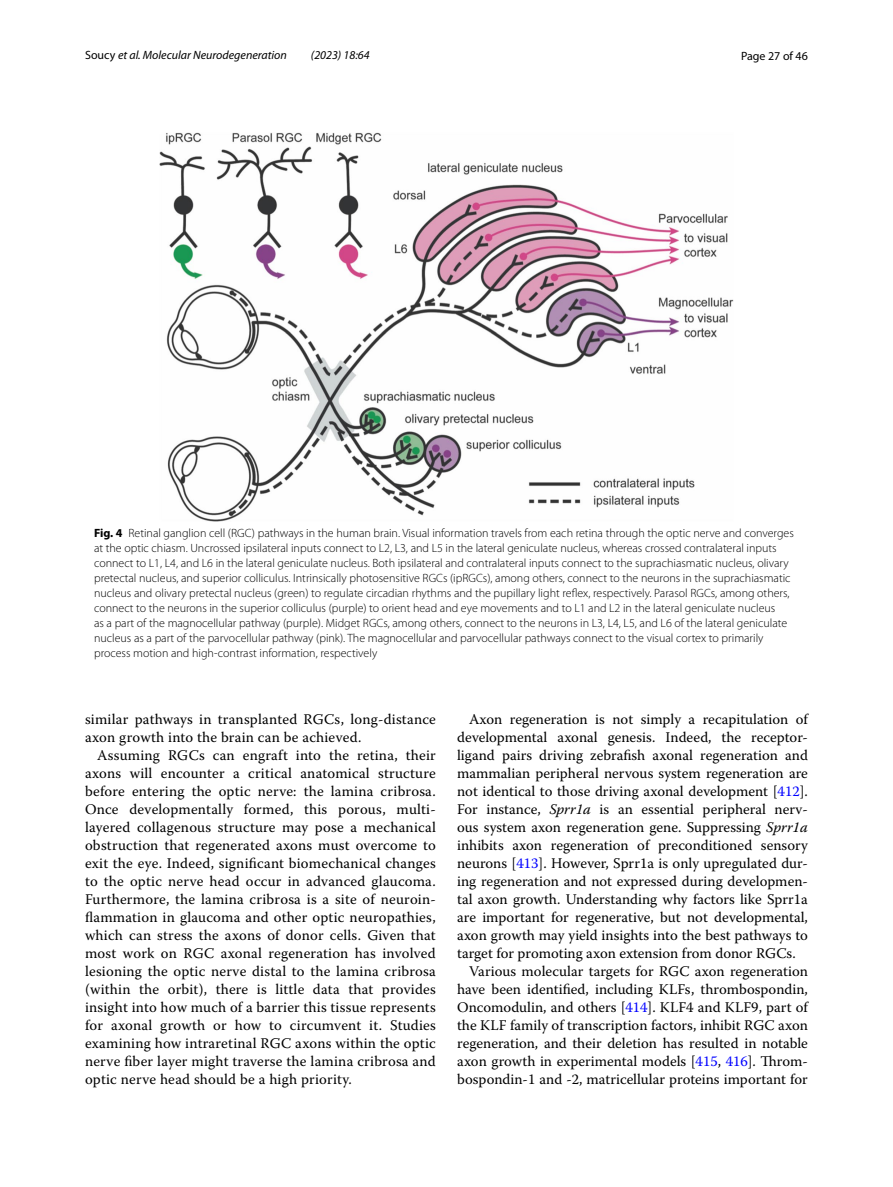
<style>
.page{position:relative;width:893px;height:1187px;background:#fff}
.page>*{position:absolute;margin:0;border:0;box-sizing:border-box;transform-origin:0 0}
.t1{font:14.7px/18px "Warnock Pro";color:#000}
.t2{font:300 12px/15px "Myriad Pro";color:#000}
.t3{font:italic 12px "Myriad Pro";color:#000}
.t4{font:12px "Myriad Pro";color:#000}
.s1{font-style:normal}
.s2{font-weight:700}
.s3{color:#00f}
.s4{font-style:italic}
</style>
<div class="page">
<img style="left:159px;top:133px;width:575px;height:388px">
<p class="t3" style="left:85px;top:48px;width:203px"><span class="s1">Soucy</span> et al. Molecular Neurodegeneration</p>
<p class="t3" style="left:311px;top:48px;width:60px">(2023) 18:64</p>
<p class="t4" style="left:741px;top:48px;width:68px">Page 27 of 46</p>
<p class="t2" style="left:94px;top:525px;width:701px"><span class="s2">Fig. 4</span> Retinal ganglion cell (RGC) pathways in the human brain. Visual information travels from each retina through the optic nerve and converges at the optic chiasm. Uncrossed ipsilateral inputs connect to L2, L3, and L5 in the lateral geniculate nucleus, whereas crossed contralateral inputs connect to L1, L4, and L6 in the lateral geniculate nucleus. Both ipsilateral and contralateral inputs connect to the suprachiasmatic nucleus, olivary pretectal nucleus, and superior colliculus. Intrinsically photosensitive RGCs (ipRGCs), among others, connect to the neurons in the suprachiasmatic nucleus and olivary pretectal nucleus (green) to regulate circadian rhythms and the pupillary light reflex, respectively. Parasol RGCs, among others, connect to the neurons in the superior colliculus (purple) to orient head and eye movements and to L1 and L2 in the lateral geniculate nucleus<br>as a part of the magnocellular pathway (purple). Midget RGCs, among others, connect to the neurons in L3, L4, L5, and L6 of the lateral geniculate nucleus as a part of the parvocellular pathway (pink). The magnocellular and parvocellular pathways connect to the visual cortex to primarily process motion and high-contrast information, respectively</p>
<p class="t1" style="left:85px;top:710px;width:352px">similar pathways in transplanted RGCs, long-distance axon growth into the brain can be achieved.</p>
<p class="t1" style="left:85px;top:746px;width:352px;text-align:justify;text-indent:12px">Assuming RGCs can engraft into the retina, their axons will encounter a critical anatomical structure before entering the optic nerve: the lamina cribrosa.<br>Once developmentally formed, this porous, multi&shy;layered collagenous structure may pose a mechanical obstruction that regenerated axons must overcome to exit the eye. Indeed, significant biomechanical changes to the optic nerve head occur in advanced glaucoma.<br>Furthermore, the lamina cribrosa is a site of neuroin&shy;flammation in glaucoma and other optic neuropathies, which can stress the axons of donor cells. Given that most work on RGC axonal regeneration has involved lesioning the optic nerve distal to the lamina cribrosa (within the orbit), there is little data that provides insight into how much of a barrier this tissue represents for axonal growth or how to circumvent it. Studies examining how intraretinal RGC axons within the optic nerve fiber layer might traverse the lamina cribrosa and optic nerve head should be a high priority.</p>
<p class="t1" style="left:469px;top:710px;width:340px">Axon regeneration is not simply a recapitulation of</p>
<p class="t1" style="left:457px;top:728px;width:352px">developmental axonal genesis. Indeed, the receptor-</p>
<p class="t1" style="left:457px;top:746px;width:352px">ligand pairs driving zebrafish axonal regeneration and</p>
<p class="t1" style="left:457px;top:764px;width:352px">mammalian peripheral nervous system regeneration are</p>
<p class="t1" style="left:457px;top:782px;width:352px">not identical to those driving axonal development [<span class="s3">412</span>].</p>
<p class="t1" style="left:457px;top:799px;width:352px">For instance, <span class="s4">Sprr1a</span> is an essential peripheral nerv-</p>
<p class="t1" style="left:457px;top:818px;width:352px">ous system axon regeneration gene. Suppressing <span class="s4">Sprr1a</span></p>
<p class="t1" style="left:457px;top:836px;width:352px">inhibits axon regeneration of preconditioned sensory</p>
<p class="t1" style="left:457px;top:854px;width:352px">neurons [<span class="s3">413</span>]. However, Sprr1a is only upregulated dur-</p>
<p class="t1" style="left:457px;top:872px;width:352px">ing regeneration and not expressed during developmen-</p>
<p class="t1" style="left:457px;top:890px;width:352px">tal axon growth. Understanding why factors like Sprr1a</p>
<p class="t1" style="left:457px;top:908px;width:352px">are important for regenerative, but not developmental,</p>
<p class="t1" style="left:457px;top:926px;width:352px">axon growth may yield insights into the best pathways to</p>
<p class="t1" style="left:457px;top:944px;width:340px">target for promoting axon extension from donor RGCs.</p>
<p class="t1" style="left:469px;top:962px;width:340px">Various molecular targets for RGC axon regeneration</p>
<p class="t1" style="left:457px;top:980px;width:352px">have been identified, including KLFs, thrombospondin,</p>
<p class="t1" style="left:457px;top:998px;width:352px">Oncomodulin, and others [<span class="s3">414</span>]. KLF4 and KLF9, part of</p>
<p class="t1" style="left:457px;top:1016px;width:352px">the KLF family of transcription factors, inhibit RGC axon</p>
<p class="t1" style="left:457px;top:1034px;width:352px">regeneration, and their deletion has resulted in notable</p>
<p class="t1" style="left:457px;top:1052px;width:352px">axon growth in experimental models [<span class="s3">415</span>, <span class="s3">416</span>]. Throm-</p>
<p class="t1" style="left:457px;top:1070px;width:352px">bospondin-1 and -2, matricellular proteins important for</p>
</div>
